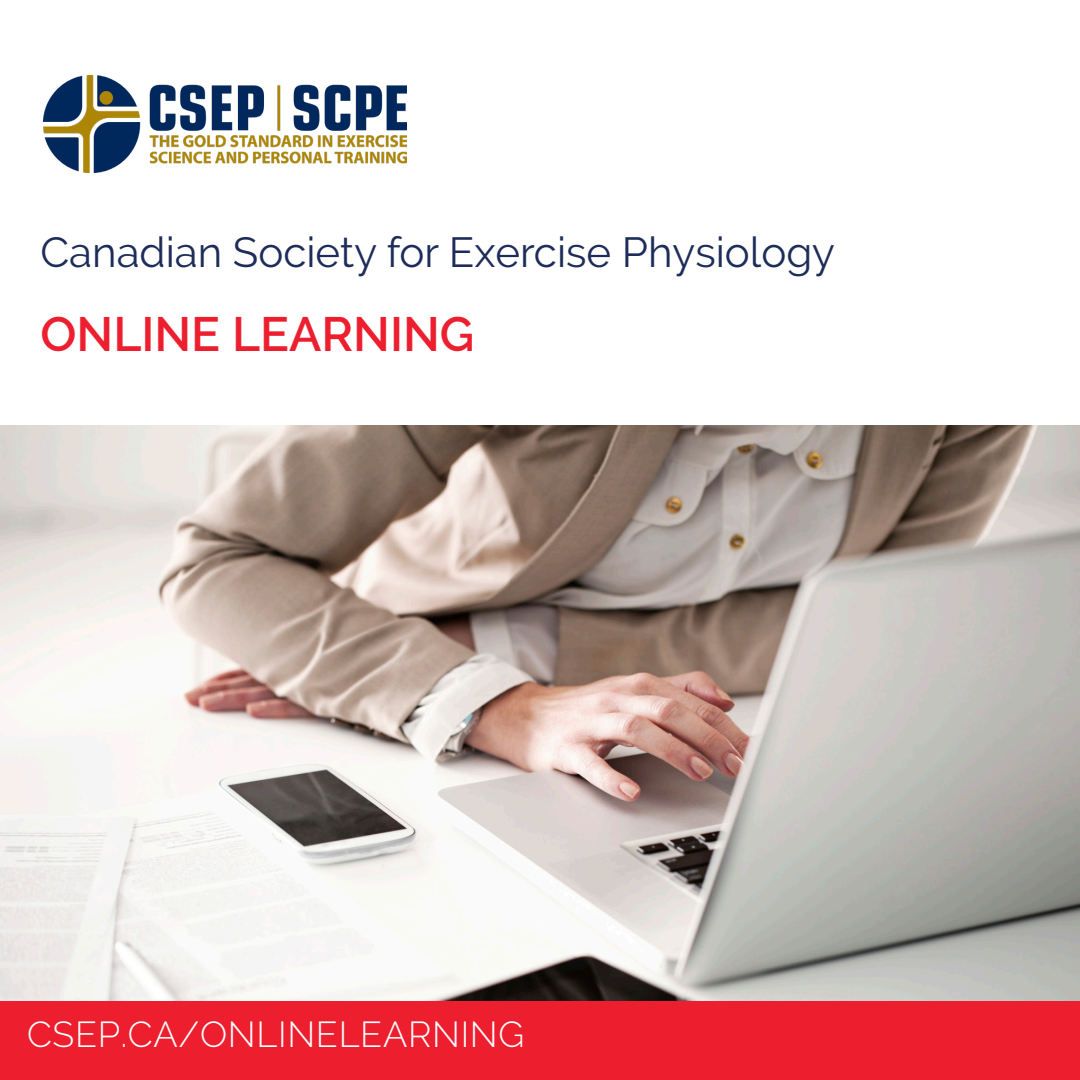
<style>
.page{position:relative;width:1080px;height:1080px;background:#fff}
.page>*{position:absolute;margin:0;border:0;box-sizing:border-box;transform-origin:0 0}
.t1{font:600 48px "Raleway";color:#ed1f2f}
.t2{font:42px "Raleway";color:#1d2c59}
.t3{font:300 36px "Raleway";letter-spacing:.02em;color:#fff}
</style>
<div class="page">
<img style="left:0;top:425px;width:1080px;height:577px">
<div style="left:0;top:1002px;width:1080px;height:78px;background:#ed1f2f"></div>
<img style="left:43px;top:76px;width:363px;height:96px">
<p class="t2" style="left:40px;top:228px;width:796px">Canadian Society for Exercise Physiology</p>
<p class="t1" style="left:40px;top:307px;width:435px">ONLINE LEARNING</p>
<p class="t3" style="left:27px;top:1013px;width:499px">CSEP.CA/ONLINELEARNING</p>
</div>
